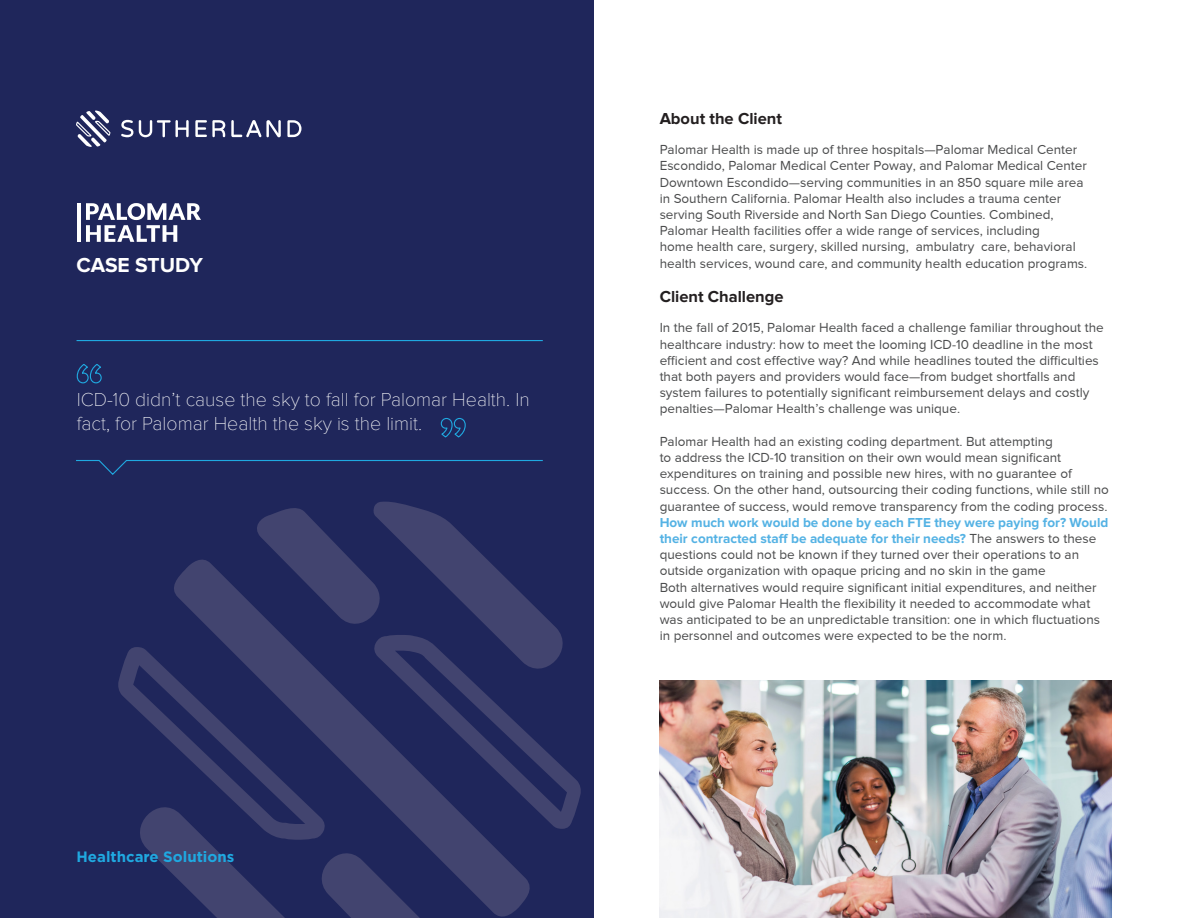
<style>
.page{position:relative;width:1188px;height:918px;background:#fff}
.page>*{position:absolute;margin:0;border:0;box-sizing:border-box;transform-origin:0 0}
.t1{font:700 21px "Proxima Nova";letter-spacing:-.005em;color:#fff}
.t2{font:100 19.5px/23.4px "Proxima Nova";color:#fff}
.t3{font:700 16.5px "Proxima Nova";color:#231f20}
.t4{font:700 15px "Gotham";color:#1fa9e1}
.t5{font:13.5px/16.2px "Proxima Nova";color:#4b4c4d}
.s1{font-weight:700;color:#54b2e4}
</style>
<div class="page">
<div style="left:0;top:0;width:593px;height:918px;background:#1f265b"></div>
<svg style="left:121px;top:120px;width:68px;height:17px"></svg>
<svg style="left:195px;top:120px;width:30px;height:17px"></svg>
<svg style="left:231px;top:120px;width:50px;height:17px"></svg>
<svg style="left:287px;top:120px;width:15px;height:17px"></svg>
<svg style="left:76px;top:111px;width:34px;height:36px"></svg>
<svg style="left:118px;top:502px;width:463px;height:416px"></svg>
<svg style="left:76px;top:460px;width:467px;height:15px"></svg>
<hr style="left:77px;top:340px;width:466px;height:1px;background:#1fa9e1">
<svg style="left:76px;top:364px;width:26px;height:20px"></svg>
<svg style="left:440px;top:418px;width:26px;height:20px"></svg>
<img style="left:660px;top:681px;width:451px;height:237px">
<hr style="left:77px;top:203px;width:3px;height:39px;background:#fff">
<svg style="left:86px;top:203px;width:115px;height:39px"></svg>
<p class="t1" style="left:77px;top:253px;width:128px">CASE STUDY</p>
<p class="t2" style="left:77px;top:388px;width:455px">ICD-10 didn’t cause the sky to fall for Palomar Health. In fact, for Palomar Health the sky is the limit.</p>
<p class="t4" style="left:77px;top:848px;width:159px">Healthcare Solutions</p>
<p class="t3" style="left:660px;top:109px;width:124px">About the Client</p>
<p class="t5" style="left:660px;top:141px;width:429px">Palomar Health is made up of three hospitals—Palomar Medical Center Escondido, Palomar Medical Center Poway, and Palomar Medical Center Downtown Escondido—serving communities in an 850 square mile area in Southern California. Palomar Health also includes a trauma center serving South Riverside and North San Diego Counties. Combined, Palomar Health facilities offer a wide range of services, including<br>home health care, surgery, skilled nursing, ambulatry care, behavioral health services, wound care, and community health education programs.</p>
<p class="t3" style="left:660px;top:287px;width:125px">Client Challenge</p>
<p class="t5" style="left:660px;top:320px;width:446px">In the fall of 2015, Palomar Health faced a challenge familiar throughout the healthcare industry: how to meet the looming ICD-10 deadline in the most efficient and cost effective way? And while headlines touted the difficulties that both payers and providers would face—from budget shortfalls and system failures to potentially significant reimbursement delays and costly penalties—Palomar Health’s challenge was unique.</p>
<p class="t5" style="left:660px;top:433px;width:451px">Palomar Health had an existing coding department. But attempting<br>to address the ICD-10 transition on their own would mean significant expenditures on training and possible new hires, with no guarantee of success. On the other hand, outsourcing their coding functions, while still no guarantee of success, would remove transparency from the coding process.<br><span class="s1">How much work would be done by each FTE they were paying for? Would their contracted staff be adequate for their needs?</span> The answers to these questions could not be known if they turned over their operations to an outside organization with opaque pricing and no skin in the game</p>
<p class="t5" style="left:660px;top:579px;width:442px">Both alternatives would require significant initial expenditures, and neither would give Palomar Health the flexibility it needed to accommodate what was anticipated to be an unpredictable transition: one in which fluctuations in personnel and outcomes were expected to be the norm.</p>
</div>
